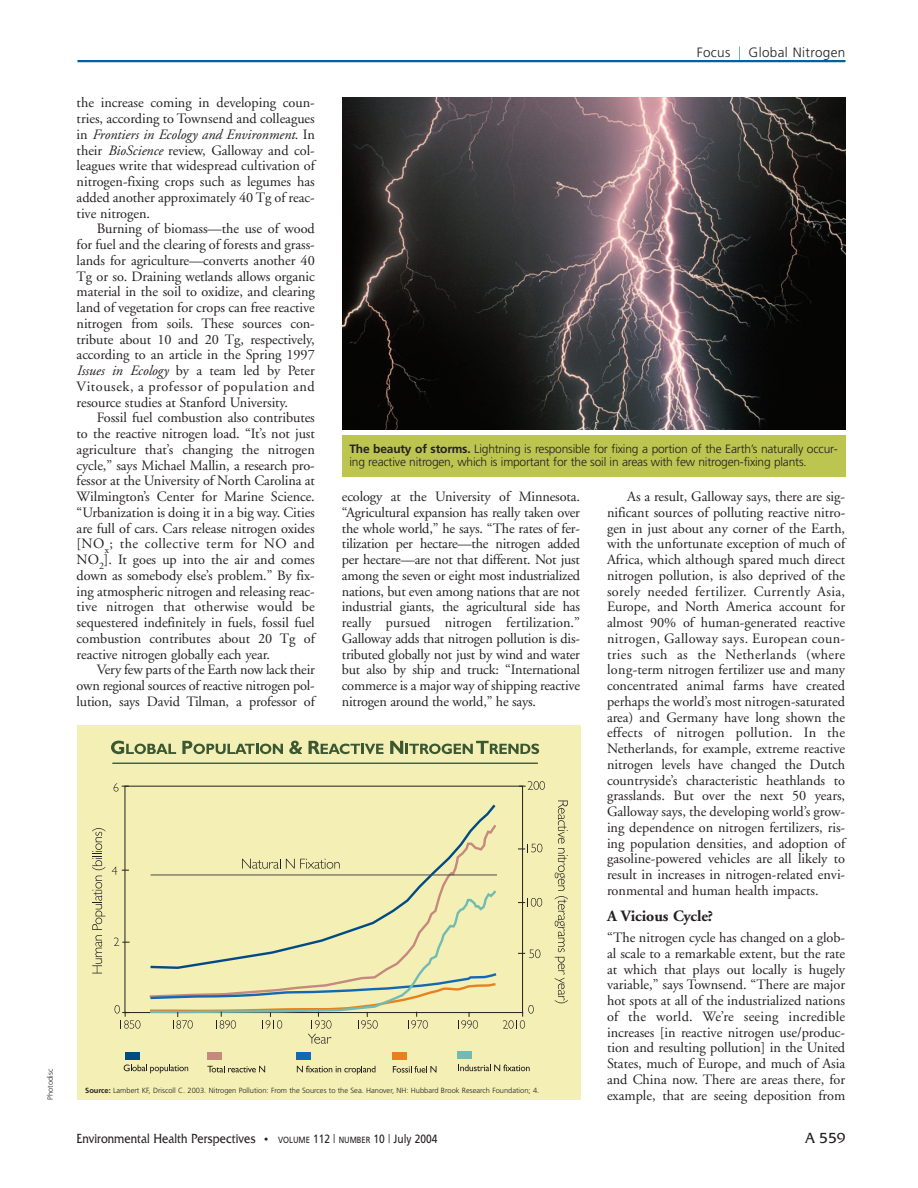
<style>
.page{position:relative;width:918px;height:1188px;background:#fff}
.page>*{position:absolute;margin:0;border:0;box-sizing:border-box;transform-origin:0 0}
.t1{font:700 15.75px "Adobe Garamond";color:#231f20}
.t2{font:15px "Friz Quadrata IT Cby BT";color:#231f20}
.t3{font:14.25px/15.8px "Adobe Garamond";letter-spacing:-.005em;color:#231f20;text-align:justify}
.t4{font:13.5px "Friz Quadrata IT Cby BT";color:#231f20;scale:.85 1}
.t5{font:300 13.5px "Frutiger";letter-spacing:.03em;color:#231f20}
.t6{font:300 12px/13.5px "Frutiger";letter-spacing:-.015em;color:#231f20}
.t7{font:300 7.5px "Frutiger";color:#231f20}
.s1{font-size:18px;color:#0061a2}
.s2{font-style:italic}
.s3{font-weight:700}
.s4{font-size:10.5px}
.s5{font-family:"Frutiger";font-size:9px}
.s6{font-family:"Frutiger";font-size:12px}
.s7{font-family:"Frutiger";font-weight:300;font-size:12px}
</style>
<div class="page">
<hr style="left:77px;top:60px;width:768px;height:2px;background:#0061a2">
<div style="left:77px;top:725px;width:503px;height:374px;background:#f4f0b5"></div>
<div style="left:148px;top:802px;width:350px;height:20px;background:#f4f0b5"></div>
<div style="left:147px;top:822px;width:352px;height:177px;background:#f4f0b5"></div>
<div style="left:148px;top:888px;width:351px;height:83px;background:#f4f0b5"></div>
<svg style="left:111px;top:741px;width:65px;height:13px"></svg>
<svg style="left:182px;top:741px;width:101px;height:13px"></svg>
<svg style="left:289px;top:741px;width:13px;height:13px"></svg>
<svg style="left:309px;top:741px;width:75px;height:13px"></svg>
<svg style="left:390px;top:741px;width:149px;height:13px;background:#a3ad7b"></svg>
<hr style="left:112px;top:763px;width:426px;height:1px;background:#3c5833">
<hr style="left:151px;top:875px;width:346px;height:1px;background:#494a4b">
<svg style="left:242px;top:859px;width:98px;height:10px"></svg>
<svg style="left:92px;top:876px;width:13px;height:97px"></svg>
<svg style="left:92px;top:828px;width:13px;height:42px"></svg>
<div style="left:125px;top:1052px;width:15px;height:8px;background:#004b84"></div>
<svg style="left:124px;top:1065px;width:64px;height:8px"></svg>
<div style="left:458px;top:1052px;width:14px;height:7px;background:#70bcb4"></div>
<svg style="left:458px;top:1064px;width:72px;height:7px"></svg>
<div style="left:297px;top:1053px;width:14px;height:7px;background:#1468b3"></div>
<svg style="left:297px;top:1066px;width:78px;height:9px"></svg>
<div style="left:392px;top:1052px;width:15px;height:7px;background:#e8811d"></div>
<svg style="left:393px;top:1066px;width:44px;height:7px"></svg>
<div style="left:207px;top:1052px;width:14px;height:8px;background:#c6897e"></div>
<svg style="left:207px;top:1066px;width:58px;height:6px"></svg>
<svg style="left:555px;top:801px;width:13px;height:202px;background:#d5d19f"></svg>
<svg style="left:112px;top:867px;width:17px;height:8px"></svg>
<svg style="left:114px;top:938px;width:16px;height:8px"></svg>
<svg style="left:518px;top:949px;width:22px;height:9px"></svg>
<svg style="left:518px;top:898px;width:24px;height:9px"></svg>
<svg style="left:518px;top:844px;width:24px;height:8px"></svg>
<svg style="left:114px;top:783px;width:15px;height:9px"></svg>
<svg style="left:519px;top:781px;width:26px;height:9px"></svg>
<svg style="left:148px;top:971px;width:386px;height:73px;background:#e3e1ad"></svg>
<svg style="left:115px;top:1005px;width:25px;height:24px"></svg>
<img style="left:342px;top:97px;width:503px;height:333px">
<div style="left:342px;top:435px;width:503px;height:42px;background:#bcc550"></div>
<p class="t7" style="left:47px;top:1100px;width:32px;rotate:-90deg">Photodisc</p>
<p class="t5" style="left:697px;top:47px;width:150px">Focus <span class="s1">|</span> Global Nitrogen</p>
<p class="t3" style="left:77px;top:96px;width:240px">the increase coming in developing coun&shy;tries, according to Townsend and colleagues in <span class="s2">Frontiers in Ecology and Environment</span>. In their <span class="s2">BioScience</span> review, Galloway and col&shy;leagues write that widespread cultivation of nitrogen-fixing crops such as legumes has added another approximately 40 Tg of reac&shy;tive nitrogen.</p>
<p class="t3" style="left:77px;top:222px;width:240px;text-indent:20px">Burning of biomass—the use of wood for fuel and the clearing of forests and grass&shy;lands for agriculture—converts another 40<br>Tg or so. Draining wetlands allows organic material in the soil to oxidize, and clearing land of vegetation for crops can free reactive nitrogen from soils. These sources con&shy;tribute about 10 and 20 Tg, respectively, according to an article in the Spring 1997<br><span class="s2">Issues in Ecology</span> by a team led by Peter Vitousek, a professor of population and resource studies at Stanford University.</p>
<p class="t3" style="left:77px;top:411px;width:240px;text-indent:20px">Fossil fuel combustion also contributes to the reactive nitrogen load. “It’s not just agriculture that’s changing the nitrogen cycle,” says Michael Mallin, a research pro&shy;fessor at the University of North Carolina at Wilmington’s Center for Marine Science. “Urbanization is doing it in a big way. Cities are full of cars. Cars release nitrogen oxides [NO<sub>x</sub>; the collective term for NO and NO<sub>2</sub>]. It goes up into the air and comes down as somebody else’s problem.” By fix&shy;ing atmospheric nitrogen and releasing reac&shy;tive nitrogen that otherwise would be sequestered indefinitely in fuels, fossil fuel combustion contributes about 20 Tg of reactive nitrogen globally each year.</p>
<p class="t3" style="left:77px;top:663px;width:240px;text-indent:20px">Very few parts of the Earth now lack their own regional sources of reactive nitrogen pol&shy;lution, says David Tilman, a professor of</p>
<p class="t6" style="left:349px;top:443px;width:490px"><span class="s3">The beauty of storms.</span> Lightning is responsible for fixing a portion of the Earth’s naturally occur&shy;ing reactive nitrogen, which is important for the soil in areas with few nitrogen-fixing plants.</p>
<p class="t3" style="left:342px;top:490px;width:240px">ecology at the University of Minnesota. “Agricultural expansion has really taken over the whole world,” he says. “The rates of fer&shy;tilization per hectare—the nitrogen added per hectare—are not that different. Not just among the seven or eight most industrialized nations, but even among nations that are not industrial giants, the agricultural side has really pursued nitrogen fertilization.” Galloway adds that nitrogen pollution is dis&shy;tributed globally not just by wind and water but also by ship and truck: “International commerce is a major way of shipping reactive nitrogen around the world,” he says.</p>
<p class="t3" style="left:607px;top:490px;width:240px;text-indent:20px">As a result, Galloway says, there are sig&shy;nificant sources of polluting reactive nitro&shy;gen in just about any corner of the Earth, with the unfortunate exception of much of Africa, which although spared much direct nitrogen pollution, is also deprived of the sorely needed fertilizer. Currently Asia, Europe, and North America account for almost 90% of human-generated reactive nitrogen, Galloway says. European coun&shy;tries such as the Netherlands (where long-term nitrogen fertilizer use and many concentrated animal farms have created perhaps the world’s most nitrogen-saturated area) and Germany have long shown the effects of nitrogen pollution. In the Netherlands, for example, extreme reactive nitrogen levels have changed the Dutch countryside’s characteristic heathlands to grasslands. But over the next 50 years, Galloway says, the developing world’s grow&shy;ing dependence on nitrogen fertilizers, ris&shy;ing population densities, and adoption of gasoline-powered vehicles are all likely to result in increases in nitrogen-related envi&shy;ronmental and human health impacts.</p>
<p class="t1" style="left:607px;top:910px;width:108px">A Vicious Cycle?</p>
<p class="t3" style="left:607px;top:931px;width:240px">“The nitrogen cycle has changed on a glob&shy;al scale to a remarkable extent, but the rate at which that plays out locally is hugely variable,” says Townsend. “There are major hot spots at all of the industrialized nations of the world. We’re seeing incredible increases [in reactive nitrogen use/produc&shy;tion and resulting pollution] in the United States, much of Europe, and much of Asia and China now. There are areas there, for example, that are seeing deposition from</p>
<p class="t4" style="left:76px;top:1133px;width:426px">Environmental Health Perspectives <span class="s4">•</span> <span class="s5">VOLUME</span> <span class="s6">112</span> <span class="s7">|</span> <span class="s5">NUMBER</span> <span class="s6">10</span> <span class="s7">|</span> <span class="s6">July 2004</span></p>
<p class="t2" style="left:805px;top:1132px;width:42px">A 559</p>
<p class="t7" style="left:85px;top:1087px;width:456px"><span class="s3">Source:</span> Lambert KF, Driscoll C. 2003. Nitrogen Pollution: From the Sources to the Sea. Hanover, NH: Hubbard Brook Research Foundation; 4.</p>
</div>
